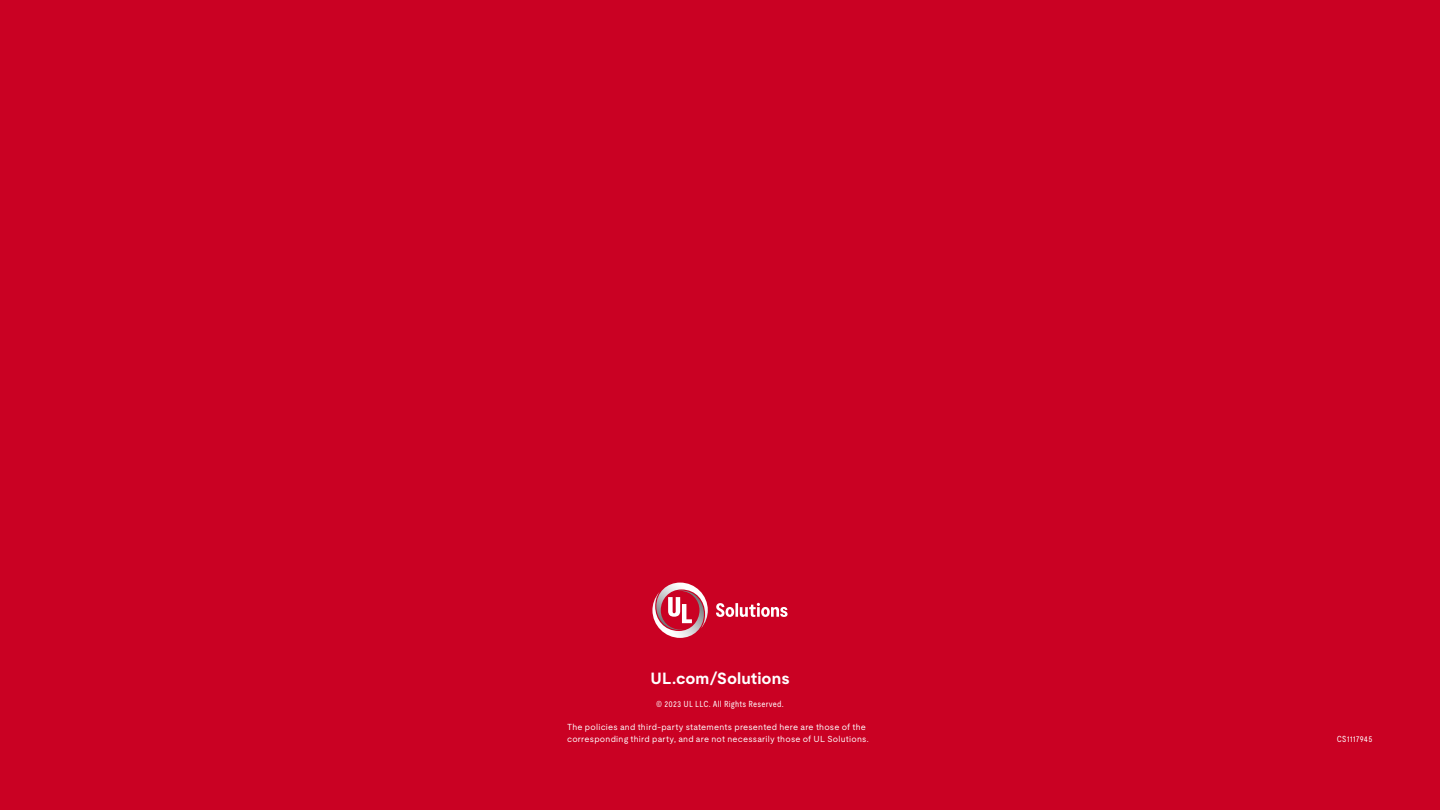
<style>
.page{position:relative;width:1440px;height:810px;background:#ca0123}
.page>*{position:absolute;margin:0;border:0;box-sizing:border-box;transform-origin:0 0}
.t1{font:700 16.25px "UL Moderat";letter-spacing:.005em;color:#fff}
.t2{font:8.75px/12.5px "UL Moderat";letter-spacing:.025em;color:#fff}
.t3{font:condensed 8.75px "UL Moderat";letter-spacing:.02em;color:#fff}
</style>
<div class="page">
<svg style="left:652px;top:583px;width:136px;height:55px"></svg>
<h1 class="t1" style="left:650px;top:665px;width:141px">UL.com/Solutions</h1>
<p class="t3" style="left:656px;top:697px;width:129px">© 2023 UL LLC. All Rights Reserved.</p>
<p class="t2" style="left:567px;top:720px;width:303px">The policies and third-party statements presented here are those of the corresponding third party, and are not necessarily those of UL Solutions.</p>
<p class="t3" style="left:1337px;top:733px;width:37px">CS1117945</p>
</div>
